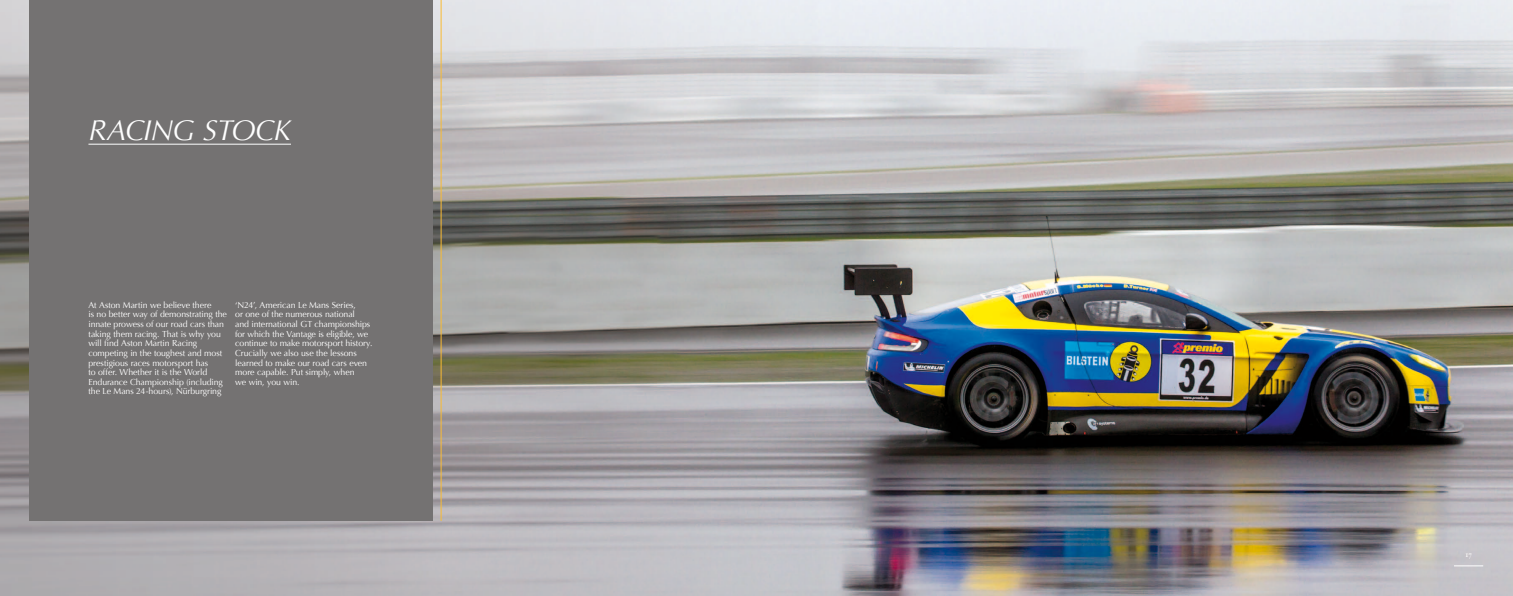
<style>
.page{position:relative;width:1513px;height:596px;background:#fff}
.page>*{position:absolute;margin:0;border:0;box-sizing:border-box;transform-origin:0 0}
.t1{font:italic 28.88px "Optima";letter-spacing:-.025em;color:#fff}
.t2{font:8.75px/9.6px "Optima";letter-spacing:-.01em;color:#fff}
.t3{font:7.88px "Hoefler Text";color:#fff}
</style>
<div class="page">
<img style="left:0;top:0;width:1513px;height:595px">
<div style="left:30px;top:0;width:403px;height:520px;background:#747272"></div>
<hr style="left:441px;top:0;width:1px;height:520px;background:#fabb32">
<hr style="left:88px;top:144px;width:203px;height:1px;background:#fff">
<svg style="left:1454px;top:565px;width:29px;height:1px"></svg>
<h1 class="t1" style="left:88px;top:113px;width:204px">RACING STOCK</h1>
<p class="t2" style="left:88px;top:300px;width:140px">At Aston Martin we believe there<br>is no better way of demonstrating the innate prowess of our road cars than taking them racing. That is why you will find Aston Martin Racing competing in the toughest and most prestigious races motorsport has<br>to offer. Whether it is the World Endurance Championship (including the Le Mans 24-hours), Nürburgring</p>
<p class="t2" style="left:235px;top:300px;width:139px">‘N24’, American Le Mans Series,<br>or one of the numerous national<br>and international GT championships for which the Vantage is eligible, we continue to make motorsport history.<br>Crucially we also use the lessons learned to make our road cars even more capable. Put simply, when<br>we win, you win.</p>
<p class="t3" style="left:1465px;top:549px;width:8px">17</p>
</div>
